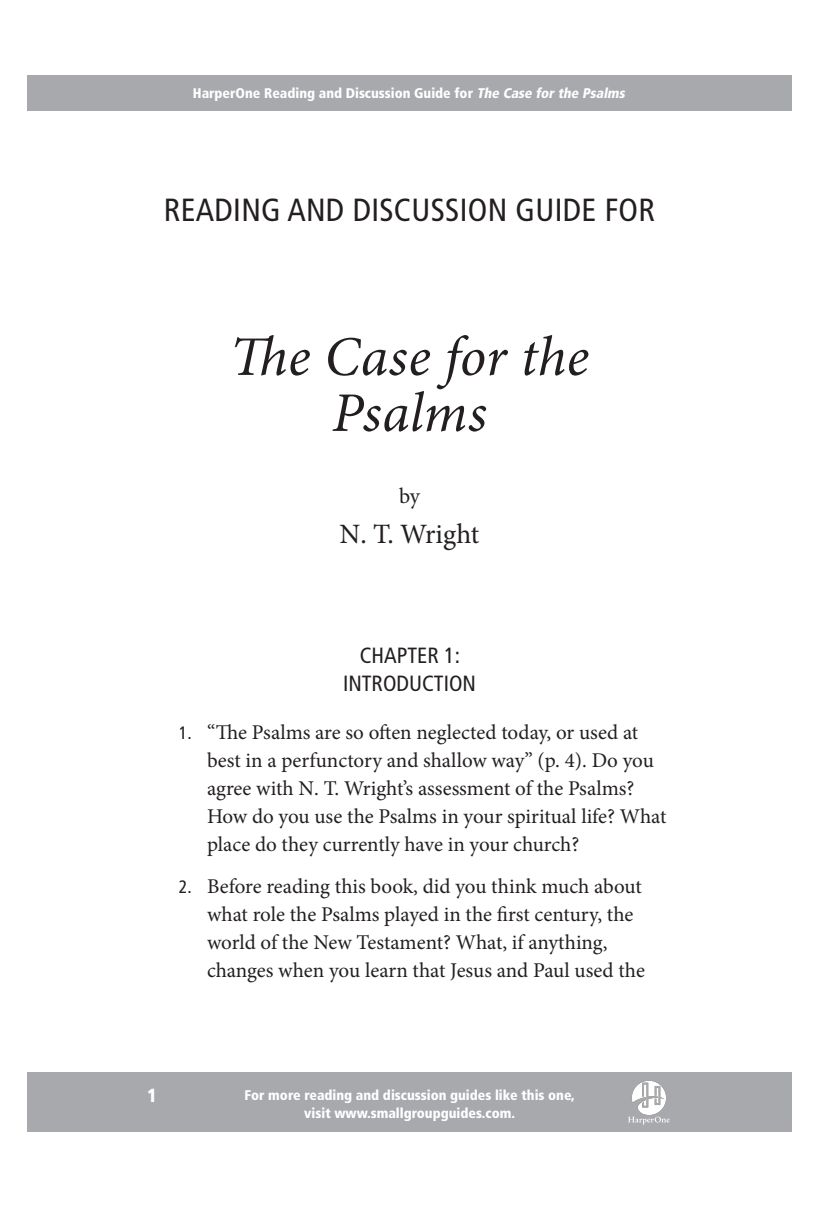
<style>
.page{position:relative;width:819px;height:1206px;background:#fff}
.page>*{position:absolute;margin:0;border:0;box-sizing:border-box;transform-origin:0 0}
.t1{font:italic 56px/56px "Minion Pro";color:#231f20;text-align:center}
.t2{font:condensed 32px "Frutiger";letter-spacing:.01em;color:#231f20}
.t3{font:28px "Minion Pro";color:#231f20}
.t4{font:condensed 22px/28px "Frutiger";color:#231f20;text-align:center}
.t5{font:22px "Minion Pro";color:#231f20}
.t6{font:21px/28px "Minion Pro";letter-spacing:-.005em;color:#231f20}
.t7{font:900 condensed 19px "Frutiger";color:#fff}
.t8{font:900 condensed 14px/18px "Frutiger";color:#fff;text-align:center}
.s1{font-style:italic}
.s2{font-family:"Frutiger";font-stretch:condensed;font-size:18px}
</style>
<div class="page">
<div style="left:27px;top:75px;width:765px;height:36px;background:#a8a9ad"></div>
<div style="left:27px;top:1073px;width:765px;height:59px;background:#a8a9ad"></div>
<svg style="left:628px;top:1117px;width:42px;height:8px"></svg>
<img style="left:632px;top:1081px;width:34px;height:34px">
<p class="t8" style="left:193px;top:84px;width:436px">HarperOne Reading and Discussion Guide for <span class="s1">The Case forthe Psalms</span></p>
<h2 class="t2" style="left:164px;top:191px;width:493px">READING AND DISCUSSION GUIDE FOR</h2>
<h1 class="t1" style="left:230px;top:329px;width:360px">The Case for the<br>Psalms</h1>
<p class="t5" style="left:399px;top:481px;width:22px">by</p>
<h3 class="t3" style="left:340px;top:515px;width:141px">N. T. Wright</h3>
<p class="t4" style="left:343px;top:641px;width:134px">CHAPTER 1:<br>INTRODUCTION</p>
<p class="t6" style="left:207px;top:718px;width:461px;text-indent:-28px"><span class="s2">1.</span> “The Psalms are so often neglected today, or used at best in a perfunctory and shallow way” (p. 4). Do you agree with N. T. Wright’s assessment of the Psalms?<br>How do you use the Psalms in your spiritual life? What place do they currently have in your church?</p>
<p class="t6" style="left:207px;top:872px;width:440px;text-indent:-28px"><span class="s2">2.</span> Before reading this book, did you think much about what role the Psalms played in the first century, the world of the New Testament? What, if anything, changes when you learn that Jesus and Paul used the</p>
<p class="t7" style="left:147px;top:1084px;width:11px">1</p>
<p class="t8" style="left:245px;top:1086px;width:332px">For more reading and discussion guides like this one, visit www.smallgroupguides.com.</p>
</div>
